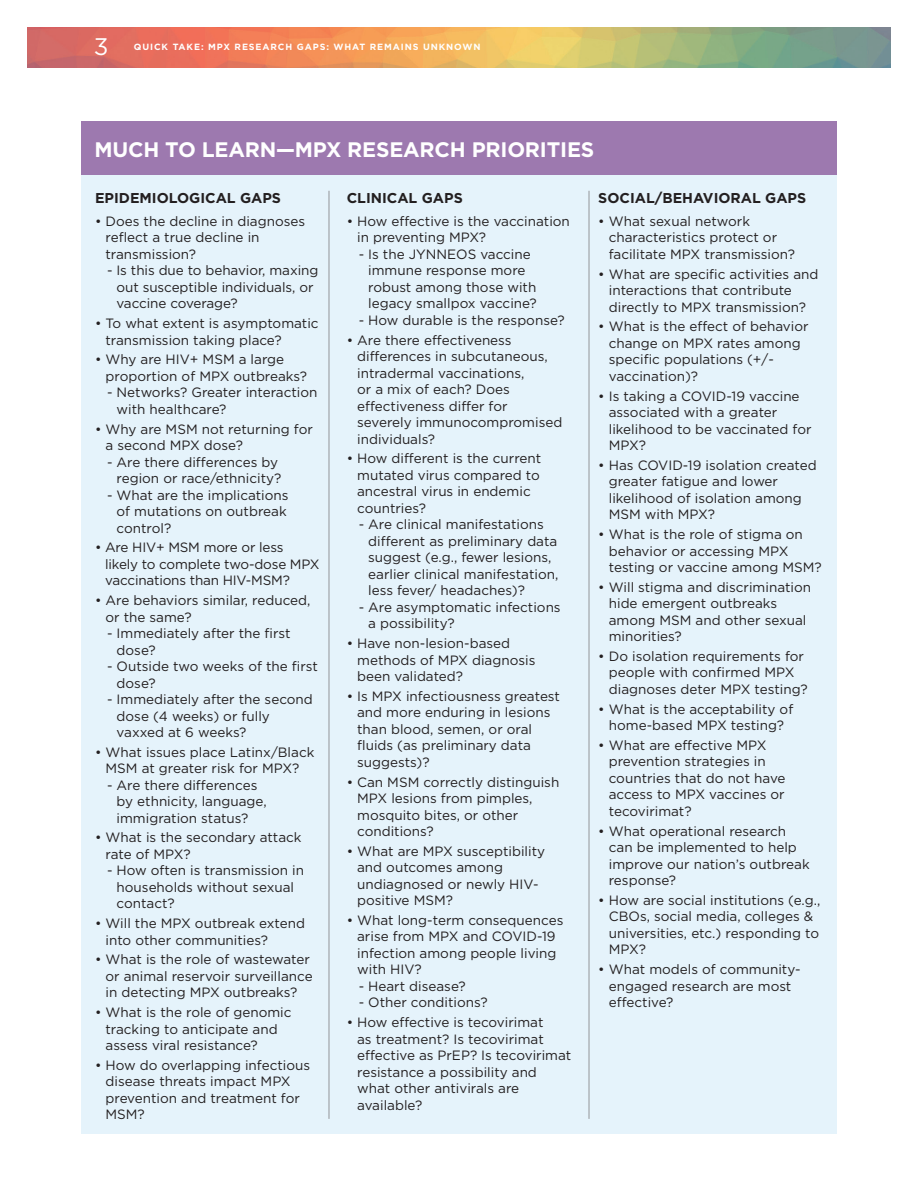
<style>
.page{position:relative;width:918px;height:1188px;background:#fff}
.page>*{position:absolute;margin:0;border:0;box-sizing:border-box;transform-origin:0 0}
.t1{font:24px "Gotham";color:#fff}
.SB_headline{font:700 21px "Gotham";letter-spacing:-.01em;color:#fff}
.t2{font:700 14.25px "Gotham";color:#231f20}
.t3{font:13.5px/16.5px "Gotham";color:#231f20}
.t4{font:700 9px "Gotham";letter-spacing:.1em;color:#fff}
</style>
<div class="page">
<div style="left:81px;top:160px;width:756px;height:974px;background:#e5f3fb"></div>
<div style="left:81px;top:122px;width:756px;height:53px;background:#9d79af"></div>
<img style="left:27px;top:27px;width:864px;height:41px">
<hr style="left:589px;top:191px;width:1px;height:928px;background:#939598">
<hr style="left:329px;top:191px;width:1px;height:928px;background:#939598">
<p class="t1" style="left:94px;top:33px;width:16px">3</p>
<p class="t4" style="left:134px;top:42px;width:348px">QUICK TAKE: MPX RESEARCH GAPS: WHAT REMAINS UNKNOWN</p>
<p class="SB_headline" style="left:94px;top:138px;width:501px">MUCH TO LEARN—MPX RESEARCH PRIORITIES</p>
<p class="t2" style="left:95px;top:189px;width:188px">EPIDEMIOLOGICAL GAPS</p>
<p class="t3" style="left:106px;top:213px;width:201px;text-indent:-11px">• Does the decline in diagnoses reflect a true decline in transmission?</p>
<p class="t3" style="left:116px;top:262px;width:203px;text-indent:-9px">- Is this due to behavior, maxing out susceptible individuals, or vaccine coverage?</p>
<p class="t3" style="left:106px;top:315px;width:215px;text-indent:-11px">• To what extent is asymptomatic transmission taking place?</p>
<p class="t3" style="left:106px;top:351px;width:203px;text-indent:-11px">• Why are HIV+ MSM a large proportion of MPX outbreaks?</p>
<p class="t3" style="left:117px;top:384px;width:202px;text-indent:-10px">- Networks? Greater interaction with healthcare?</p>
<p class="t3" style="left:106px;top:420px;width:209px;text-indent:-11px">• Why are MSM not returning for a second MPX dose?</p>
<p class="t3" style="left:107px;top:453px;width:176px;text-align:right">- Are there differences by region or race/ethnicity?</p>
<p class="t3" style="left:117px;top:486px;width:174px;text-indent:-10px">- What are the implications of mutations on outbreak control?</p>
<p class="t3" style="left:105px;top:539px;width:216px;text-indent:-10px">• Are HIV+ MSM more or less likely to complete two-dose MPX vaccinations than HIV-MSM?</p>
<p class="t3" style="left:106px;top:592px;width:206px;text-indent:-11px">• Are behaviors similar, reduced, or the same?</p>
<p class="t3" style="left:117px;top:625px;width:176px;text-indent:-10px">- Immediately after the first dose?</p>
<p class="t3" style="left:117px;top:658px;width:203px;text-indent:-10px">- Outside two weeks of the first dose?</p>
<p class="t3" style="left:117px;top:691px;width:198px;text-indent:-10px">- Immediately after the second dose (4 weeks) or fully vaxxed at 6 weeks?</p>
<p class="t3" style="left:95px;top:743px;width:221px;text-align:center">• What issues place Latinx/Black<br>MSM at greater risk for MPX?</p>
<p class="t3" style="left:117px;top:776px;width:152px;text-indent:-10px">- Are there differences by ethnicity, language, immigration status?</p>
<p class="t3" style="left:106px;top:829px;width:198px;text-indent:-11px">• What is the secondary attack rate of MPX?</p>
<p class="t3" style="left:117px;top:862px;width:189px;text-indent:-10px">- How often is transmission in households without sexual contact?</p>
<p class="t3" style="left:106px;top:915px;width:201px;text-indent:-11px">• Will the MPX outbreak extend into other communities?</p>
<p class="t3" style="left:106px;top:951px;width:209px;text-indent:-11px">• What is the role of wastewater or animal reservoir surveillance in detecting MPX outbreaks?</p>
<p class="t3" style="left:106px;top:1004px;width:187px;text-indent:-11px">• What is the role of genomic tracking to anticipate and assess viral resistance?</p>
<p class="t3" style="left:106px;top:1057px;width:206px;text-indent:-11px">• How do overlapping infectious disease threats impact MPX prevention and treatment for<br>MSM?</p>
<p class="t2" style="left:598px;top:189px;width:209px">SOCIAL/BEHAVIORAL GAPS</p>
<p class="t3" style="left:609px;top:213px;width:188px;text-indent:-11px">• What sexual network characteristics protect or facilitate MPX transmission?</p>
<p class="t3" style="left:609px;top:265px;width:211px;text-indent:-11px">• What are specific activities and interactions that contribute directly to MPX transmission?</p>
<p class="t3" style="left:609px;top:318px;width:201px;text-indent:-11px">• What is the effect of behavior change on MPX rates among specific populations (+/- vaccination)?</p>
<p class="t3" style="left:609px;top:387px;width:204px;text-indent:-11px">• Is taking a COVID-19 vaccine associated with a greater likelihood to be vaccinated for<br>MPX?</p>
<p class="t3" style="left:609px;top:456px;width:210px;text-indent:-11px">• Has COVID-19 isolation created greater fatigue and lower likelihood of isolation among<br>MSM with MPX?</p>
<p class="t3" style="left:609px;top:526px;width:214px;text-indent:-11px">• What is the role of stigma on behavior or accessing MPX testing or vaccine among MSM?</p>
<p class="t3" style="left:609px;top:578px;width:204px;text-indent:-11px">• Will stigma and discrimination hide emergent outbreaks among MSM and other sexual minorities?</p>
<p class="t3" style="left:609px;top:648px;width:201px;text-indent:-11px">• Do isolation requirements for people with confirmed MPX diagnoses deter MPX testing?</p>
<p class="t3" style="left:598px;top:700px;width:196px;text-align:center">• What is the acceptability of home-based MPX testing?</p>
<p class="t3" style="left:609px;top:737px;width:178px;text-indent:-11px">• What are effective MPX prevention strategies in countries that do not have access to MPX vaccines or tecovirimat?</p>
<p class="t3" style="left:609px;top:822px;width:202px;text-indent:-11px">• What operational research can be implemented to help improve our nation’s outbreak response?</p>
<p class="t3" style="left:609px;top:892px;width:213px;text-indent:-11px">• How are social institutions (e.g.,<br>CBOs, social media, colleges &amp; universities, etc.) responding to<br>MPX?</p>
<p class="t3" style="left:609px;top:961px;width:193px;text-indent:-11px">• What models of community&shy;engaged research are most effective?</p>
<p class="t2" style="left:347px;top:189px;width:118px">CLINICAL GAPS</p>
<p class="t3" style="left:357px;top:213px;width:214px;text-indent:-11px">• How effective is the vaccination in preventing MPX?</p>
<p class="t3" style="left:368px;top:246px;width:170px;text-indent:-10px">- Is the JYNNEOS vaccine immune response more robust among those with legacy smallpox vaccine?</p>
<p class="t3" style="left:359px;top:312px;width:208px">- How durable is the response?</p>
<p class="t3" style="left:357px;top:331px;width:207px;text-indent:-11px">• Are there effectiveness differences in subcutaneous, intradermal vaccinations,<br>or a mix of each? Does effectiveness differ for severely immunocompromised individuals?</p>
<p class="t3" style="left:357px;top:450px;width:186px;text-indent:-11px">• How different is the current mutated virus compared to ancestral virus in endemic countries?</p>
<p class="t3" style="left:368px;top:516px;width:192px;text-indent:-10px">- Are clinical manifestations different as preliminary data suggest (e.g., fewer lesions, earlier clinical manifestation, less fever/ headaches)?</p>
<p class="t3" style="left:368px;top:599px;width:194px;text-indent:-10px">- Are asymptomatic infections a possibility?</p>
<p class="t3" style="left:357px;top:635px;width:180px;text-indent:-11px">• Have non-lesion-based methods of MPX diagnosis been validated?</p>
<p class="t3" style="left:357px;top:687px;width:204px;text-indent:-11px">• Is MPX infectiousness greatest and more enduring in lesions than blood, semen, or oral fluids (as preliminary data suggests)?</p>
<p class="t3" style="left:357px;top:773px;width:204px;text-indent:-11px">• Can MSM correctly distinguish<br>MPX lesions from pimples, mosquito bites, or other conditions?</p>
<p class="t3" style="left:357px;top:842px;width:189px;text-indent:-11px">• What are MPX susceptibility and outcomes among undiagnosed or newly HIV&shy;positive MSM?</p>
<p class="t3" style="left:357px;top:912px;width:208px;text-indent:-11px">• What long-term consequences arise from MPX and COVID-19 infection among people living with HIV?</p>
<p class="t3" style="left:359px;top:978px;width:109px">- Heart disease?</p>
<p class="t3" style="left:359px;top:994px;width:130px">- Other conditions?</p>
<p class="t3" style="left:357px;top:1014px;width:216px;text-indent:-11px">• How effective is tecovirimat<br>as treatment? Is tecovirimat effective as PrEP? Is tecovirimat resistance a possibility and what other antivirals are available?</p>
</div>
